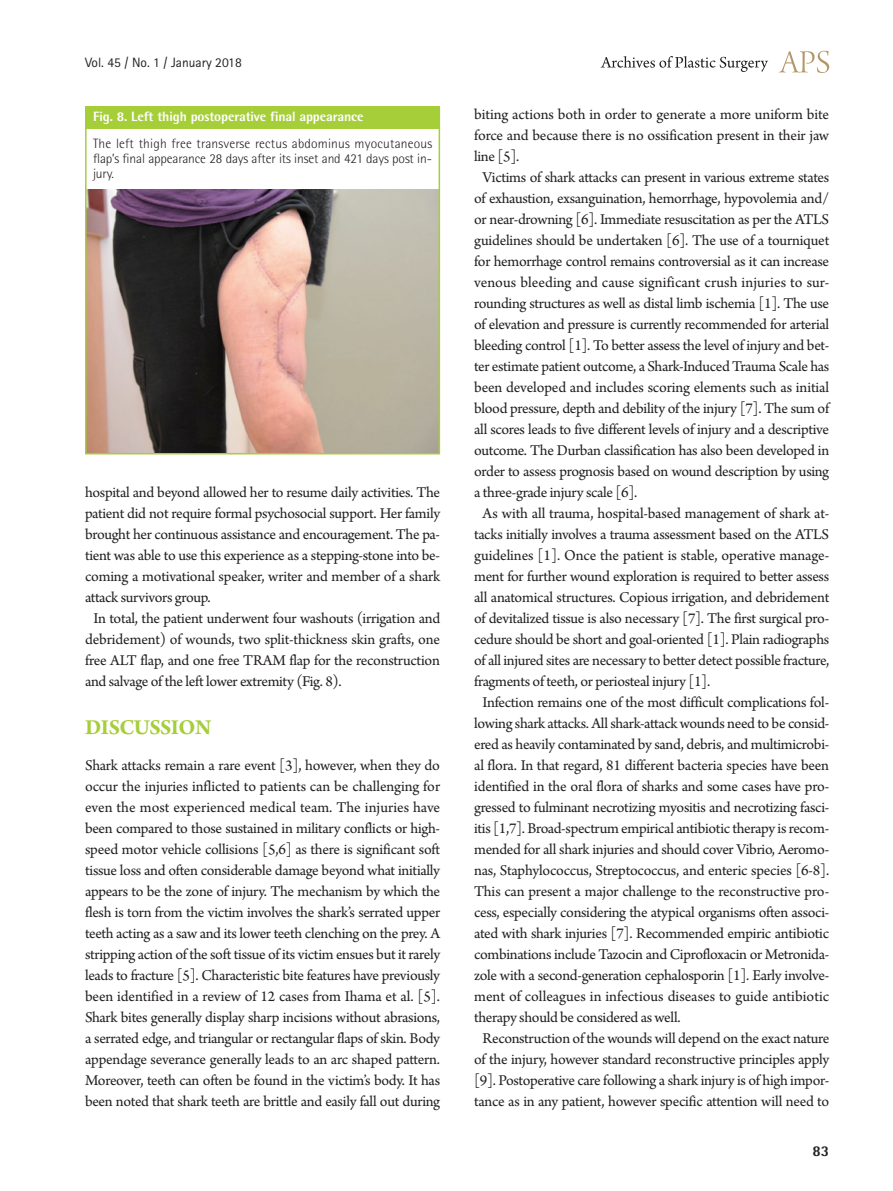
<style>
.page{position:relative;width:893px;height:1191px;background:#fff}
.page>*{position:absolute;margin:0;border:0;box-sizing:border-box;transform-origin:0 0}
.대제목{font:700 22.5px "Arno Pro";letter-spacing:-.02em;color:#a6ce39}
.본문{font:15.75px/21px "Arno Pro";letter-spacing:-.02em;color:#231f20;text-align:justify}
.본문_0{font:15.75px/21px "Arno Pro";letter-spacing:-.02em;color:#231f20;text-align:justify}
.t1{font:800 15px "Rotis Semi Sans Std";color:#231f20}
.그림설명{font:300 13.5px/15px "Rotis Semi Sans Std";letter-spacing:-.01em;color:#231f20;text-align:justify}
.표그림제목{font:800 13.5px "Rotis Semi Sans Std";letter-spacing:-.01em;color:#fff}
.t2{font:13.5px "Rotis Sans Serif Std";color:#231f20}
</style>
<div class="page">
<svg style="left:779px;top:51px;width:50px;height:22px"></svg>
<svg style="left:601px;top:56px;width:167px;height:16px"></svg>
<img style="left:88px;top:190px;width:349px;height:261px">
<div style="left:85px;top:106px;width:354px;height:23px;background:#a6ce39"></div>
<div style="left:85px;top:106px;width:355px;height:348px;border:2px solid #a6ce39"></div>
<p class="t2" style="left:85px;top:54px;width:158px">Vol. 45 / No. 1 / January 2018</p>
<p class="표그림제목" style="left:93px;top:108px;width:272px">Fig. 8. Left thigh postoperative final appearance</p>
<p class="그림설명" style="left:93px;top:136px;width:341px">The left thigh free transverse rectus abdominus myocutaneous flap’s final appearance 28 days after its inset and 421 days post in&shy;jury.</p>
<p class="본문" style="left:85px;top:483px;width:357px">hospital and beyond allowed her to resume daily activities. The patient did not require formal psychosocial support. Her family brought her continuous assistance and encouragement. The pa&shy;tient was able to use this experience as a stepping-stone into be&shy;coming a motivational speaker, writer and member of a shark attack survivors group.</p>
<p class="본문" style="left:85px;top:609px;width:357px;text-indent:9px">In total, the patient underwent four washouts (irrigation and debridement) of wounds, two split-thickness skin grafts, one free ALT flap, and one free TRAM flap for the reconstruction and salvage of the left lower extremity (Fig. 8).</p>
<p class="대제목" style="left:85px;top:714px;width:128px">DISCUSSION</p>
<p class="본문_0" style="left:85px;top:756px;width:357px">Shark attacks remain a rare event [3], however, when they do occur the injuries inflicted to patients can be challenging for even the most experienced medical team. The injuries have been compared to those sustained in military conflicts or high&shy;speed motor vehicle collisions [5,6] as there is significant soft tissue loss and often considerable damage beyond what initially appears to be the zone of injury. The mechanism by which the flesh is torn from the victim involves the shark’s serrated upper teeth acting as a saw and its lower teeth clenching on the prey. A stripping action of the soft tissue of its victim ensues but it rarely leads to fracture [5]. Characteristic bite features have previously been identified in a review of 12 cases from Ihama et al. [5].<br>Shark bites generally display sharp incisions without abrasions, a serrated edge, and triangular or rectangular flaps of skin. Body appendage severance generally leads to an arc shaped pattern.<br>Moreover, teeth can often be found in the victim’s body. It has been noted that shark teeth are brittle and easily fall out during</p>
<p class="본문_0" style="left:474px;top:105px;width:356px">biting actions both in order to generate a more uniform bite force and because there is no ossification present in their jaw line [5].</p>
<p class="본문" style="left:474px;top:168px;width:357px;text-indent:9px">Victims of shark attacks can present in various extreme states of exhaustion, exsanguination, hemorrhage, hypovolemia and/ or near-drowning [6]. Immediate resuscitation as per the ATLS guidelines should be undertaken [6]. The use of a tourniquet for hemorrhage control remains controversial as it can increase venous bleeding and cause significant crush injuries to sur&shy;rounding structures as well as distal limb ischemia [1]. The use of elevation and pressure is currently recommended for arterial bleeding control [1]. To better assess the level of injury and bet&shy;ter estimate patient outcome, a Shark-Induced Trauma Scale has been developed and includes scoring elements such as initial blood pressure, depth and debility of the injury [7]. The sum of all scores leads to five different levels of injury and a descriptive outcome. The Durban classification has also been developed in order to assess prognosis based on wound description by using a three-grade injury scale [6].</p>
<p class="본문" style="left:474px;top:504px;width:357px;text-indent:9px">As with all trauma, hospital-based management of shark at&shy;tacks initially involves a trauma assessment based on the ATLS guidelines [1]. Once the patient is stable, operative manage&shy;ment for further wound exploration is required to better assess all anatomical structures. Copious irrigation, and debridement of devitalized tissue is also necessary [7]. The first surgical pro&shy;cedure should be short and goal-oriented [1]. Plain radiographs of all injured sites are necessary to better detect possible fracture, fragments of teeth, or periosteal injury [1].</p>
<p class="본문" style="left:474px;top:693px;width:357px;text-indent:9px">Infection remains one of the most difficult complications fol&shy;lowing shark attacks. All shark-attack wounds need to be consid&shy;ered as heavily contaminated by sand, debris, and multimicrobi&shy;al flora. In that regard, 81 different bacteria species have been identified in the oral flora of sharks and some cases have pro&shy;gressed to fulminant necrotizing myositis and necrotizing fasci&shy;itis [1,7]. Broad-spectrum empirical antibiotic therapy is recom&shy;mended for all shark injuries and should cover Vibrio, Aeromo&shy;nas, Staphylococcus, Streptococcus, and enteric species [6-8].<br>This can present a major challenge to the reconstructive pro&shy;cess, especially considering the atypical organisms often associ&shy;ated with shark injuries [7]. Recommended empiric antibiotic combinations include Tazocin and Ciprofloxacin or Metronida&shy;zole with a second-generation cephalosporin [1]. Early involve&shy;ment of colleagues in infectious diseases to guide antibiotic therapy should be considered as well.</p>
<p class="본문" style="left:474px;top:1029px;width:357px;text-align:center">Reconstruction of the wounds will depend on the exact nature of the injury, however standard reconstructive principles apply [9]. Postoperative care following a shark injury is of high impor&shy;tance as in any patient, however specific attention will need to</p>
<p class="t1" style="left:812px;top:1141px;width:18px">83</p>
</div>
